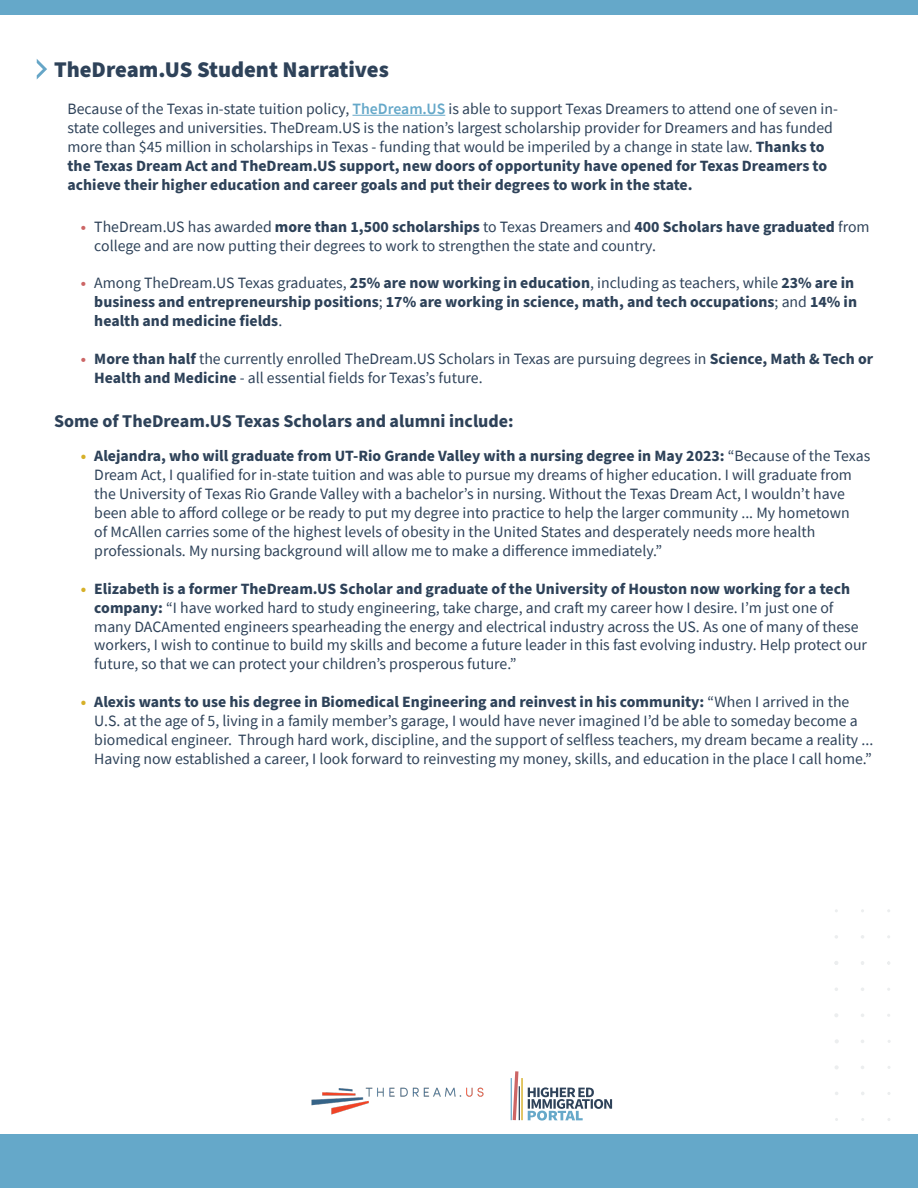
<style>
.page{position:relative;width:918px;height:1188px;background:#fff}
.page>*{position:absolute;margin:0;border:0;box-sizing:border-box;transform-origin:0 0}
.t1{font:900 22.5px "Source Sans Pro";color:#2e4259}
.t2{font:700 18px "Source Sans Pro";color:#2e4259}
.t3{font:15.75px/18.9px "Source Sans Pro";color:#2e4259}
.t4{font:700 15.75px/18.9px "Source Sans Pro";color:#2e4259}
.s1{font-weight:600;color:#65a8c9}
.s2{font-weight:700}
.s3{font-family:"Myriad Pro";font-weight:700;color:#c66}
.s4{font-family:"Myriad Pro";color:#c66}
.s5{font-weight:400}
.s6{font-weight:700;color:#d6b029}
</style>
<div class="page">
<div style="left:0;top:0;width:918px;height:14px;background:#65a8c9"></div>
<div style="left:0;top:1134px;width:918px;height:54px;background:#65a8c9"></div>
<hr style="left:352px;top:115px;width:93px;height:1px;background:#65a8c9">
<svg style="left:37px;top:59px;width:10px;height:20px"></svg>
<svg style="left:834px;top:909px;width:57px;height:212px"></svg>
<img style="left:311px;top:1087px;width:173px;height:28px">
<svg style="left:513px;top:1071px;width:5px;height:49px"></svg>
<hr style="left:521px;top:1078px;width:2px;height:42px;background:#d6b029">
<hr style="left:511px;top:1078px;width:1px;height:42px;background:#66a8c9">
<hr style="left:519px;top:1086px;width:1px;height:34px;background:#2e4259">
<svg style="left:528px;top:1087px;width:84px;height:34px"></svg>
<h1 class="t1" style="left:54px;top:54px;width:336px">TheDream.US Student Narratives</h1>
<p class="t3" style="left:68px;top:99px;width:772px">Because of the Texas in-state tuition policy, <span class="s1">TheDream.US</span> is able to support Texas Dreamers to attend one of seven in&shy;state colleges and universities. TheDream.US is the nation’s largest scholarship provider for Dreamers and has funded more than $45 million in scholarships in Texas - funding that would be imperiled by a change in state law. <span class="s2">Thanks to the Texas Dream Act and TheDream.US support, new doors of opportunity have opened for Texas Dreamers to achieve their higher education and career goals and put their degrees to work in the state.</span></p>
<p class="t3" style="left:94px;top:217px;width:777px;text-indent:-13px"><span class="s3">•</span> TheDream.US has awarded <span class="s2">more than 1,500 scholarships</span> to Texas Dreamers and <span class="s2">400 Scholars have graduated</span> from college and are now putting their degrees to work to strengthen the state and country.</p>
<p class="t4" style="left:94px;top:274px;width:764px;text-indent:-13px"><span class="s4">•</span> <span class="s5">Among TheDream.US Texas graduates,</span> 25% are now working in education<span class="s5">, including as teachers, while</span> 23% are in business and entrepreneurship positions<span class="s5">;</span> 17% are working in science, math, and tech occupations<span class="s5">; and</span> 14% in health and medicine fields<span class="s5">.</span></p>
<p class="t3" style="left:94px;top:349px;width:781px;text-indent:-13px"><span class="s3">•</span> <span class="s2">More than half</span> the currently enrolled TheDream.US Scholars in Texas are pursuing degrees in <span class="s2">Science, Math &amp; Tech or<br>Health and Medicine</span> - all essential fields for Texas’s future.</p>
<p class="t2" style="left:54px;top:408px;width:461px">Some of TheDream.US Texas Scholars and alumni include:</p>
<p class="t3" style="left:94px;top:447px;width:777px;text-indent:-13px"><span class="s6">•</span> <span class="s2">Alejandra, who will graduate from UT-Rio Grande Valley with a nursing degree in May 2023:</span> “Because of the Texas Dream Act, I qualified for in-state tuition and was able to pursue my dreams of higher education. I will graduate from the University of Texas Rio Grande Valley with a bachelor’s in nursing. Without the Texas Dream Act, I wouldn’t have been able to afford college or be ready to put my degree into practice to help the larger community ... My hometown<br>of McAllen carries some of the highest levels of obesity in the United States and desperately needs more health professionals. My nursing background will allow me to make a difference immediately.”</p>
<p class="t3" style="left:94px;top:579px;width:774px;text-indent:-13px"><span class="s6">•</span> <span class="s2">Elizabeth is a former TheDream.US Scholar and graduate of the University of Houston now working for a tech company:</span> “I have worked hard to study engineering, take charge, and craft my career how I desire. I’m just one of many DACAmented engineers spearheading the energy and electrical industry across the US. As one of many of these workers, I wish to continue to build my skills and become a future leader in this fast evolving industry. Help protect our future, so that we can protect your children’s prosperous future.”</p>
<p class="t3" style="left:94px;top:692px;width:780px;text-indent:-13px"><span class="s6">•</span> <span class="s2">Alexis wants to use his degree in Biomedical Engineering and reinvest in his community:</span> “When I arrived in the U.S. at the age of 5, living in a family member’s garage, I would have never imagined I’d be able to someday become a biomedical engineer. Through hard work, discipline, and the support of selfless teachers, my dream became a reality ...<br>Having now established a career, I look forward to reinvesting my money, skills, and education in the place I call home.”</p>
</div>
